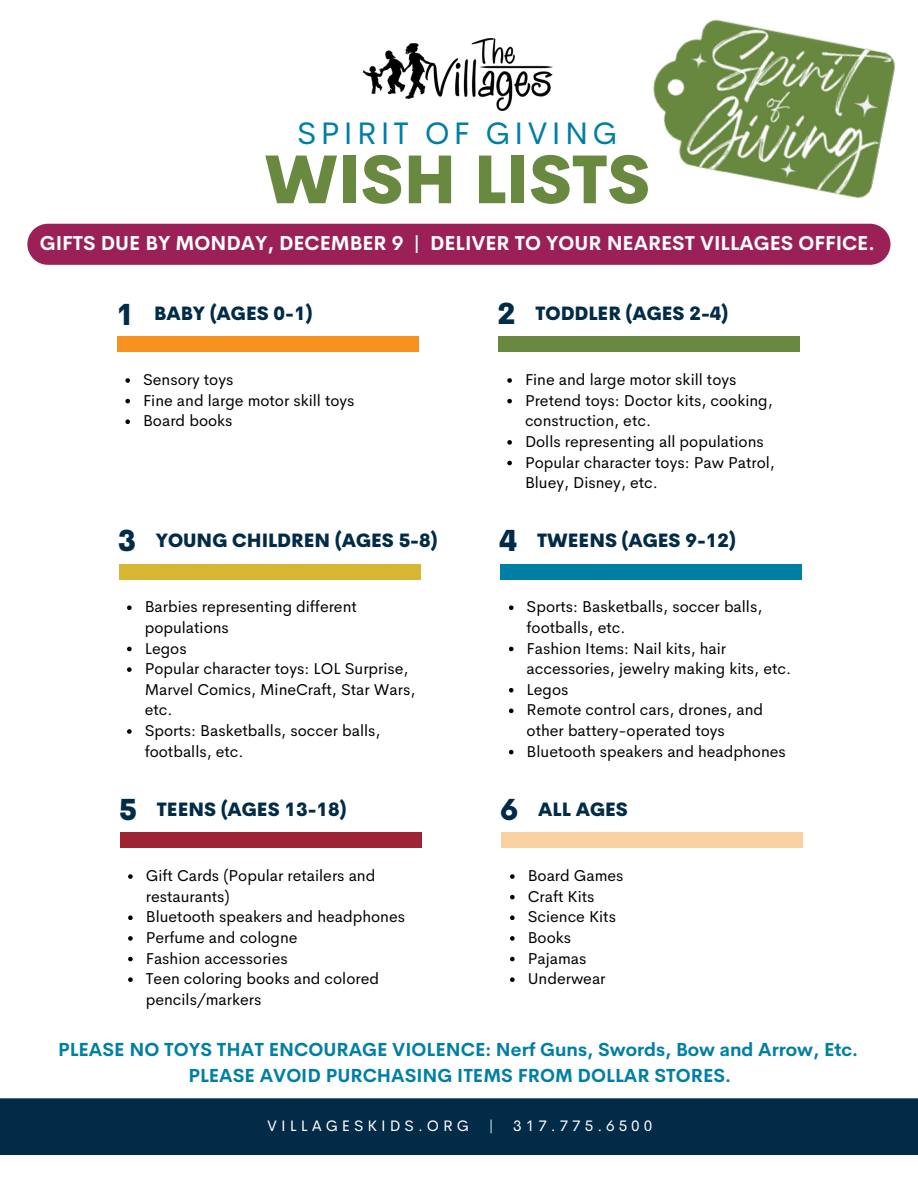
<style>
.page{position:relative;width:918px;height:1188px;background:#fff}
.page>*{position:absolute;margin:0;border:0;box-sizing:border-box;transform-origin:0 0}
.t1{font:800 66.45px "Cerebri Sans";color:#698940}
.t2{font:31.2px "Cerebri Sans";letter-spacing:.12em;color:#007fa4}
.t3{font:800 29.4px "Cerebri Sans";color:#012b47}
.t4{font:700 19.8px "Cerebri Sans";color:#fff}
.t5{font:800 18.75px "Cerebri Sans";color:#012b47}
.t6{font:700 18.6px "Cerebri Sans";color:#007fa4}
.t7{font:15.75px/20.7px "Cerebri Sans";color:#000}
.t8{font:15.3px "Cerebri Sans";letter-spacing:.26em;color:#fff}
</style>
<div class="page">
<div style="left:117px;top:336px;width:302px;height:16px;background:#f7921e"></div>
<div style="left:119px;top:564px;width:301px;height:15px;background:#d6b733"></div>
<div style="left:120px;top:833px;width:302px;height:15px;background:#9e2433"></div>
<div style="left:499px;top:336px;width:301px;height:16px;background:#698940"></div>
<div style="left:500px;top:564px;width:302px;height:15px;background:#007fa4"></div>
<div style="left:501px;top:833px;width:302px;height:15px;background:#fad1a1"></div>
<svg style="left:125px;top:378px;width:5px;height:5px"></svg>
<svg style="left:125px;top:399px;width:5px;height:4px"></svg>
<svg style="left:125px;top:419px;width:5px;height:5px"></svg>
<svg style="left:507px;top:378px;width:5px;height:5px"></svg>
<svg style="left:507px;top:399px;width:5px;height:4px"></svg>
<svg style="left:507px;top:440px;width:5px;height:5px"></svg>
<svg style="left:507px;top:461px;width:5px;height:4px"></svg>
<svg style="left:127px;top:605px;width:5px;height:5px"></svg>
<svg style="left:127px;top:647px;width:5px;height:4px"></svg>
<svg style="left:127px;top:667px;width:5px;height:5px"></svg>
<svg style="left:127px;top:729px;width:5px;height:5px"></svg>
<svg style="left:509px;top:605px;width:5px;height:5px"></svg>
<svg style="left:509px;top:647px;width:5px;height:4px"></svg>
<svg style="left:509px;top:688px;width:5px;height:5px"></svg>
<svg style="left:509px;top:709px;width:5px;height:4px"></svg>
<svg style="left:509px;top:750px;width:5px;height:4px"></svg>
<svg style="left:128px;top:874px;width:5px;height:5px"></svg>
<svg style="left:128px;top:915px;width:5px;height:5px"></svg>
<svg style="left:128px;top:936px;width:5px;height:5px"></svg>
<svg style="left:128px;top:957px;width:5px;height:4px"></svg>
<svg style="left:128px;top:977px;width:5px;height:5px"></svg>
<svg style="left:510px;top:874px;width:5px;height:5px"></svg>
<svg style="left:510px;top:895px;width:5px;height:4px"></svg>
<svg style="left:510px;top:915px;width:5px;height:5px"></svg>
<svg style="left:510px;top:936px;width:5px;height:5px"></svg>
<svg style="left:510px;top:957px;width:5px;height:4px"></svg>
<svg style="left:510px;top:977px;width:5px;height:5px"></svg>
<img style="left:363px;top:39px;width:189px;height:72px">
<div style="left:0;top:1098px;width:918px;height:57px;background:#012b47"></div>
<div style="left:27px;top:224px;width:864px;height:41px;background:#9b2057"></div>
<img style="left:653px;top:19px;width:243px;height:180px">
<p class="t2" style="left:297px;top:113px;width:321px">SPIRIT OF GIVING</p>
<p class="t1" style="left:264px;top:137px;width:387px">WISH LISTS</p>
<p class="t4" style="left:40px;top:230px;width:836px">GIFTS DUE BY MONDAY, DECEMBER 9 | DELIVER TO YOUR NEAREST VILLAGES OFFICE.</p>
<p class="t3" style="left:116px;top:295px;width:20px">1</p>
<p class="t5" style="left:154px;top:301px;width:160px">BABY (AGES 0-1)</p>
<p class="t3" style="left:498px;top:295px;width:20px">2</p>
<h3 class="t5" style="left:536px;top:301px;width:194px">TODDLER (AGES 2-4)</h3>
<h2 class="t7" style="left:143px;top:369px;width:92px">Sensory toys</h2>
<h1 class="t7" style="left:143px;top:390px;width:213px">Fine and large motor skill toys</h1>
<h3 class="t7" style="left:143px;top:410px;width:91px">Board books</h3>
<p class="t7" style="left:525px;top:369px;width:213px">Fine and large motor skill toys</p>
<h3 class="t7" style="left:525px;top:390px;width:249px">Pretend toys: Doctor kits, cooking, construction, etc.</h3>
<p class="t7" style="left:525px;top:431px;width:240px">Dolls representing all populations</p>
<h3 class="t7" style="left:525px;top:452px;width:251px">Popular character toys: Paw Patrol,<br>Bluey, Disney, etc.</h3>
<p class="t3" style="left:118px;top:522px;width:20px">3</p>
<h3 class="t5" style="left:156px;top:528px;width:283px">YOUNG CHILDREN (AGES 5-8)</h3>
<p class="t3" style="left:499px;top:522px;width:20px">4</p>
<p class="t5" style="left:537px;top:528px;width:200px">TWEENS (AGES 9-12)</p>
<p class="t7" style="left:145px;top:596px;width:214px">Barbies representing different populations</p>
<p class="t7" style="left:145px;top:638px;width:43px">Legos</p>
<p class="t7" style="left:145px;top:658px;width:272px">Popular character toys: LOL Surprise,<br>Marvel Comics, MineCraft, Star Wars, etc.</p>
<p class="t7" style="left:145px;top:720px;width:237px">Sports: Basketballs, soccer balls, footballs, etc.</p>
<p class="t7" style="left:527px;top:596px;width:237px">Sports: Basketballs, soccer balls, footballs, etc.</p>
<p class="t7" style="left:527px;top:638px;width:266px">Fashion Items: Nail kits, hair accessories, jewelry making kits, etc.</p>
<p class="t7" style="left:527px;top:679px;width:43px">Legos</p>
<p class="t7" style="left:527px;top:700px;width:238px">Remote control cars, drones, and other battery-operated toys</p>
<h3 class="t7" style="left:527px;top:741px;width:261px">Bluetooth speakers and headphones</h3>
<p class="t3" style="left:119px;top:791px;width:20px">5</p>
<p class="t5" style="left:157px;top:797px;width:191px">TEENS (AGES 13-18)</p>
<p class="t3" style="left:500px;top:791px;width:20px">6</p>
<p class="t5" style="left:538px;top:797px;width:91px">ALL AGES</p>
<p class="t7" style="left:146px;top:865px;width:231px">Gift Cards (Popular retailers and restaurants)</p>
<h3 class="t7" style="left:146px;top:907px;width:261px">Bluetooth speakers and headphones</h3>
<p class="t7" style="left:146px;top:927px;width:153px">Perfume and cologne</p>
<p class="t7" style="left:146px;top:948px;width:143px">Fashion accessories</p>
<p class="t7" style="left:146px;top:968px;width:235px">Teen coloring books and colored pencils/markers</p>
<p class="t7" style="left:528px;top:865px;width:97px">Board Games</p>
<p class="t7" style="left:528px;top:886px;width:68px">Craft Kits</p>
<p class="t7" style="left:528px;top:907px;width:90px">Science Kits</p>
<p class="t7" style="left:528px;top:927px;width:45px">Books</p>
<p class="t7" style="left:528px;top:948px;width:60px">Pajamas</p>
<p class="t7" style="left:528px;top:968px;width:79px">Underwear</p>
<p class="t6" style="left:58px;top:1038px;width:802px">PLEASE NO TOYS THAT ENCOURAGE VIOLENCE: Nerf Guns, Swords, Bow and Arrow, Etc.</p>
<p class="t6" style="left:188px;top:1063px;width:544px">PLEASE AVOID PURCHASING ITEMS FROM DOLLAR STORES.</p>
<p class="t8" style="left:267px;top:1115px;width:203px">VILLAGESKIDS.ORG</p>
<p class="t8" style="left:489px;top:1115px;width:6px">|</p>
<p class="t8" style="left:513px;top:1115px;width:141px">317.775.6500</p>
</div>
